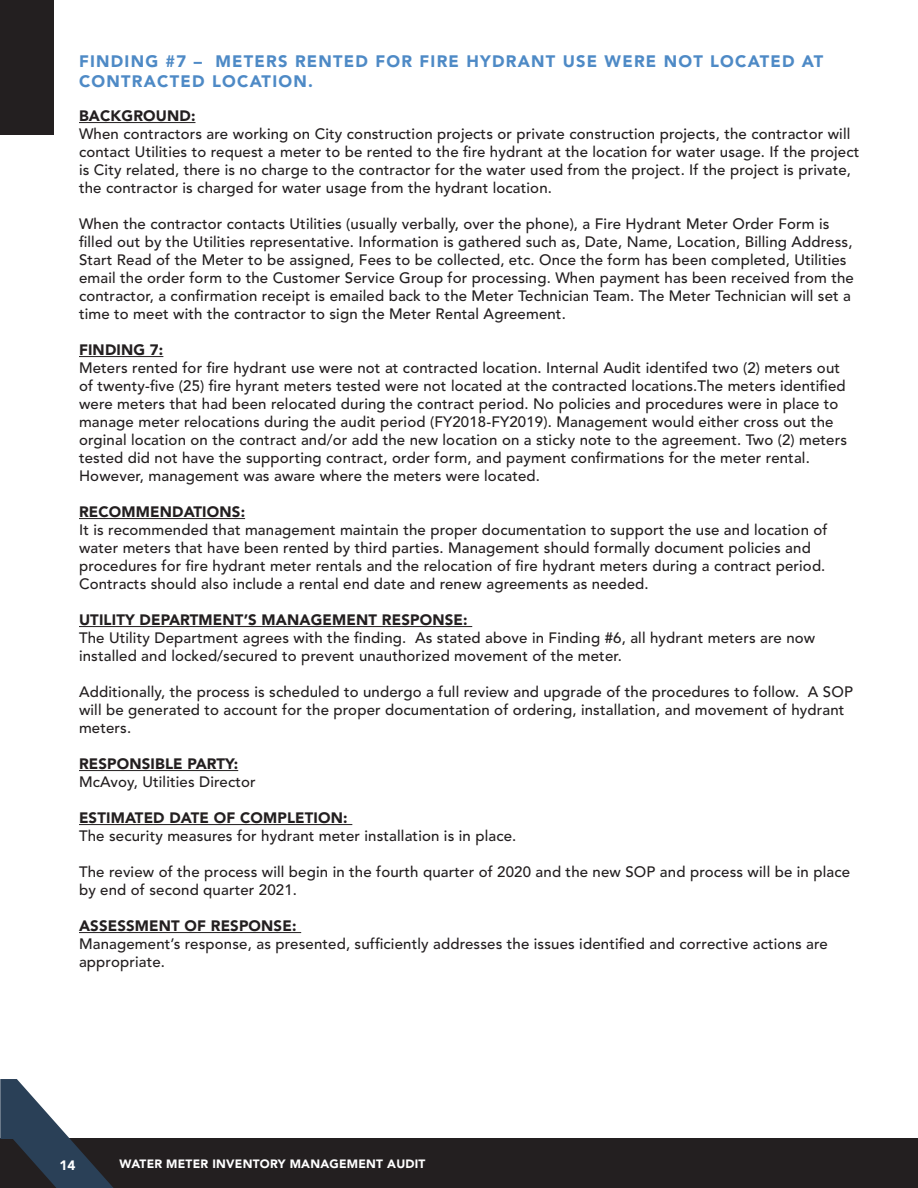
<style>
.page{position:relative;width:918px;height:1188px;background:#fff}
.page>*{position:absolute;margin:0;border:0;box-sizing:border-box;transform-origin:0 0}
.t1{font:900 16.5px/19.8px "Avenir";letter-spacing:.075em;color:#4e8ac6}
.t2{font:500 15px/18px "Avenir";letter-spacing:.01em;color:#231f20}
.t3{font:900 15px "Avenir";letter-spacing:.01em;color:#231f20}
.t4{font:900 13.5px "Avenir";color:#fff}
.t5{font:900 12px "Avenir";letter-spacing:.02em;color:#fff}
</style>
<div class="page">
<div style="left:0;top:1139px;width:918px;height:49px;background:#231f20"></div>
<div style="left:0;top:0;width:54px;height:135px;background:#231f20"></div>
<svg style="left:0;top:1079px;width:118px;height:109px"></svg>
<hr style="left:79px;top:122px;width:116px;height:1px;background:#231f20">
<hr style="left:79px;top:356px;width:84px;height:1px;background:#231f20">
<hr style="left:79px;top:518px;width:166px;height:1px;background:#231f20">
<hr style="left:79px;top:626px;width:393px;height:1px;background:#231f20">
<hr style="left:79px;top:770px;width:159px;height:1px;background:#231f20">
<hr style="left:79px;top:824px;width:273px;height:1px;background:#231f20">
<hr style="left:79px;top:932px;width:222px;height:1px;background:#231f20">
<p class="t1" style="left:79px;top:51px;width:746px">FINDING #7 – METERS RENTED FOR FIRE HYDRANT USE WERE NOT LOCATED AT<br>CONTRACTED LOCATION.</p>
<p class="t3" style="left:79px;top:107px;width:118px">BACKGROUND:</p>
<p class="t2" style="left:79px;top:125px;width:782px">When contractors are working on City construction projects or private construction projects, the contractor will contact Utilities to request a meter to be rented to the fire hydrant at the location for water usage. If the project is City related, there is no charge to the contractor for the water used from the project. If the project is private, the contractor is charged for water usage from the hydrant location.</p>
<p class="t2" style="left:79px;top:215px;width:776px">When the contractor contacts Utilities (usually verbally, over the phone), a Fire Hydrant Meter Order Form is filled out by the Utilities representative. Information is gathered such as, Date, Name, Location, Billing Address, Start Read of the Meter to be assigned, Fees to be collected, etc. Once the form has been completed, Utilities email the order form to the Customer Service Group for processing. When payment has been received from the contractor, a confirmation receipt is emailed back to the Meter Technician Team. The Meter Technician will set a time to meet with the contractor to sign the Meter Rental Agreement.</p>
<p class="t3" style="left:79px;top:341px;width:86px">FINDING 7:</p>
<p class="t2" style="left:79px;top:359px;width:770px">Meters rented for fire hydrant use were not at contracted location. Internal Audit identifed two (2) meters out of twenty-five (25) fire hyrant meters tested were not located at the contracted locations.The meters identified were meters that had been relocated during the contract period. No policies and procedures were in place to manage meter relocations during the audit period (FY2018-FY2019). Management would either cross out the orginal location on the contract and/or add the new location on a sticky note to the agreement. Two (2) meters tested did not have the supporting contract, order form, and payment confirmations for the meter rental.<br>However, management was aware where the meters were located.</p>
<p class="t3" style="left:79px;top:503px;width:168px">RECOMMENDATIONS:</p>
<p class="t2" style="left:79px;top:521px;width:750px">It is recommended that management maintain the proper documentation to support the use and location of water meters that have been rented by third parties. Management should formally document policies and procedures for fire hydrant meter rentals and the relocation of fire hydrant meters during a contract period.<br>Contracts should also include a rental end date and renew agreements as needed.</p>
<p class="t3" style="left:79px;top:611px;width:390px">UTILITY DEPARTMENT’S MANAGEMENT RESPONSE:</p>
<p class="t2" style="left:79px;top:629px;width:738px">The Utility Department agrees with the finding. As stated above in Finding #6, all hydrant meters are now installed and locked/secured to prevent unauthorized movement of the meter.</p>
<p class="t2" style="left:79px;top:683px;width:775px">Additionally, the process is scheduled to undergo a full review and upgrade of the procedures to follow. A SOP will be generated to account for the proper documentation of ordering, installation, and movement of hydrant meters.</p>
<p class="t3" style="left:79px;top:755px;width:161px">RESPONSIBLE PARTY:</p>
<p class="t2" style="left:79px;top:773px;width:178px">McAvoy, Utilities Director</p>
<p class="t3" style="left:79px;top:809px;width:270px">ESTIMATED DATE OF COMPLETION:</p>
<p class="t2" style="left:79px;top:827px;width:439px">The security measures for hydrant meter installation is in place.</p>
<p class="t2" style="left:79px;top:863px;width:773px">The review of the process will begin in the fourth quarter of 2020 and the new SOP and process will be in place by end of second quarter 2021.</p>
<p class="t3" style="left:79px;top:917px;width:219px">ASSESSMENT OF RESPONSE:</p>
<p class="t2" style="left:79px;top:935px;width:750px">Management’s response, as presented, sufficiently addresses the issues identified and corrective actions are appropriate.</p>
<p class="t4" style="left:59px;top:1157px;width:18px">14</p>
<p class="t5" style="left:120px;top:1157px;width:307px">WATER METER INVENTORY MANAGEMENT AUDIT</p>
</div>
